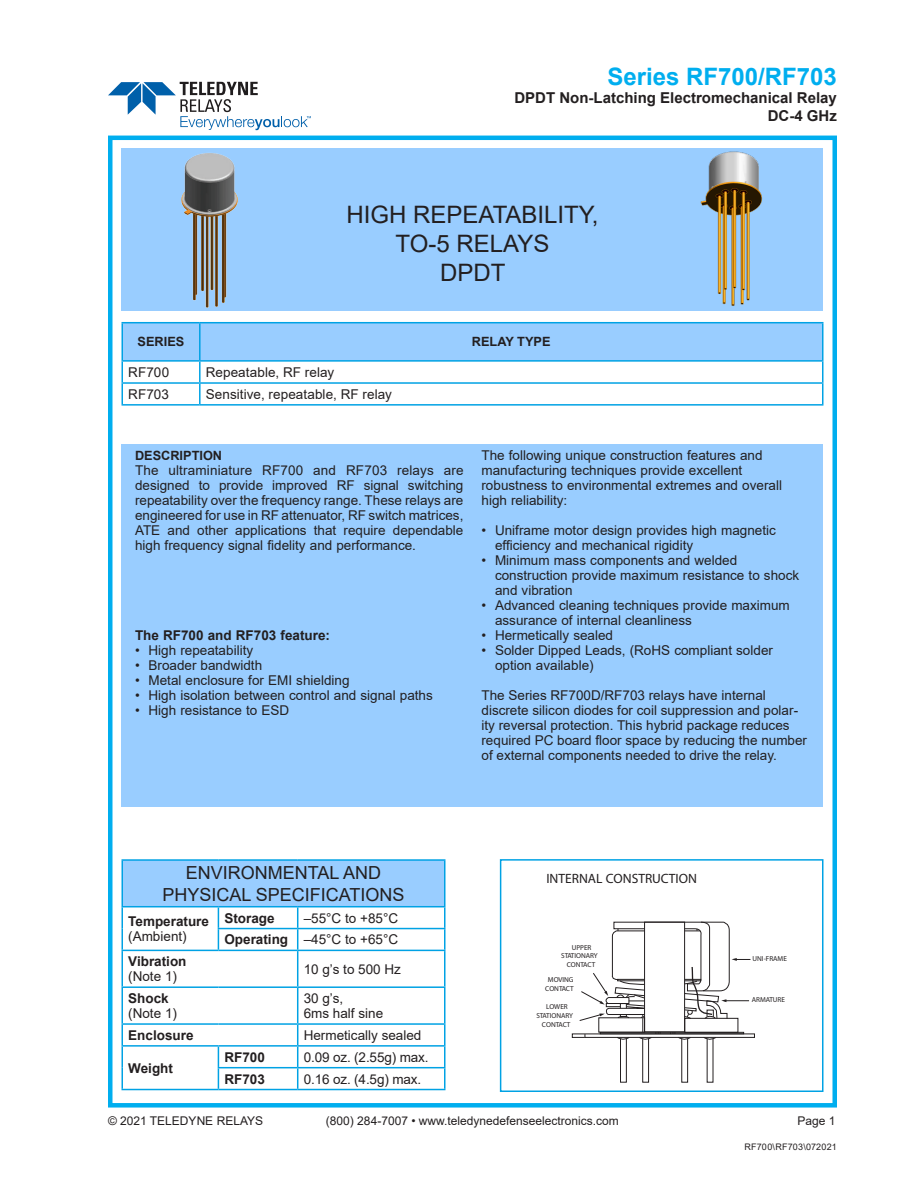
<style>
.page{position:relative;width:918px;height:1188px;background:#fff}
.page>*{position:absolute;margin:0;border:0;box-sizing:border-box;transform-origin:0 0}
.t1{font:24px "Arial";color:#231f20}
.t2{font:700 24px "Arial";color:#00aeef}
.t3{font:18px/21.6px "Arial";color:#231f20;text-align:center}
.t4{font:700 15px/18px "Arial";color:#231f20;text-align:right}
.t5{font:13.5px/15px "Arial";color:#231f20}
.t6{font:700 13.5px/15px "Arial";color:#231f20}
.t7{font:700 13.5px "Helvetica";color:#231f20}
.t8{font:700 12.75px "Arial";color:#231f20}
.t9{font:12px "Arial";color:#231f20}
.t10{font:9px "Arial";letter-spacing:.025em;color:#231f20}
.t11{font:7.2px/8.6px "Helvetica";color:#231f20;text-align:center}
.s1{font-weight:400}
.s2{font-weight:700}
</style>
<div class="page">
<div style="left:108px;top:136px;width:729px;height:972px;border:4px solid #00aeef"></div>
<svg style="left:108px;top:82px;width:203px;height:48px"></svg>
<div style="left:500px;top:859px;width:324px;height:233px;border:2px solid #00a2e4"></div>
<hr style="left:822px;top:362px;width:2px;height:20px;background:#00a2e4">
<svg style="left:122px;top:323px;width:700px;height:81px"></svg>
<hr style="left:200px;top:382px;width:623px;height:2px;background:#00a2e4">
<hr style="left:199px;top:384px;width:2px;height:20px;background:#00a2e4">
<hr style="left:822px;top:384px;width:2px;height:20px;background:#00a2e4">
<hr style="left:122px;top:404px;width:78px;height:2px;background:#00a2e4">
<hr style="left:200px;top:404px;width:623px;height:2px;background:#00a2e4">
<hr style="left:200px;top:322px;width:623px;height:1px;background:#00a2e4">
<hr style="left:822px;top:323px;width:2px;height:37px;background:#00a2e4">
<hr style="left:200px;top:360px;width:623px;height:2px;background:#00a2e4">
<hr style="left:122px;top:322px;width:78px;height:1px;background:#00a2e4">
<hr style="left:122px;top:323px;width:1px;height:37px;background:#00a2e4">
<hr style="left:199px;top:323px;width:2px;height:37px;background:#00a2e4">
<hr style="left:122px;top:360px;width:78px;height:2px;background:#00a2e4">
<div style="left:122px;top:444px;width:702px;height:363px;background:#99cdff"></div>
<div style="left:122px;top:148px;width:702px;height:163px;background:#99cdff"></div>
<img style="left:700px;top:152px;width:63px;height:154px">
<img style="left:181px;top:153px;width:57px;height:154px">
<div style="left:122px;top:860px;width:323px;height:47px;background:#99cdff"></div>
<hr style="left:444px;top:907px;width:2px;height:21px;background:#00a2e4">
<svg style="left:122px;top:907px;width:1px;height:43px"></svg>
<hr style="left:218px;top:928px;width:80px;height:1px;background:#00a2e4">
<svg style="left:218px;top:907px;width:1px;height:43px"></svg>
<hr style="left:298px;top:928px;width:148px;height:1px;background:#00a2e4">
<svg style="left:297px;top:907px;width:1px;height:43px"></svg>
<hr style="left:444px;top:929px;width:2px;height:21px;background:#00a2e4">
<hr style="left:122px;top:950px;width:96px;height:1px;background:#00a2e4">
<hr style="left:122px;top:951px;width:1px;height:35px;background:#00a2e4">
<hr style="left:218px;top:950px;width:80px;height:1px;background:#00a2e4">
<hr style="left:298px;top:950px;width:148px;height:1px;background:#00a2e4">
<hr style="left:297px;top:951px;width:1px;height:35px;background:#00a2e4">
<hr style="left:444px;top:951px;width:2px;height:35px;background:#00a2e4">
<hr style="left:122px;top:986px;width:96px;height:2px;background:#00a2e4">
<hr style="left:122px;top:988px;width:1px;height:35px;background:#00a2e4">
<hr style="left:218px;top:986px;width:80px;height:2px;background:#00a2e4">
<hr style="left:298px;top:986px;width:148px;height:2px;background:#00a2e4">
<hr style="left:297px;top:988px;width:1px;height:35px;background:#00a2e4">
<hr style="left:444px;top:988px;width:2px;height:35px;background:#00a2e4">
<hr style="left:122px;top:1023px;width:96px;height:2px;background:#00a2e4">
<hr style="left:218px;top:1023px;width:80px;height:2px;background:#00a2e4">
<hr style="left:298px;top:1023px;width:148px;height:2px;background:#00a2e4">
<hr style="left:444px;top:1025px;width:2px;height:20px;background:#00a2e4">
<hr style="left:122px;top:1045px;width:96px;height:2px;background:#00a2e4">
<hr style="left:218px;top:1045px;width:80px;height:2px;background:#00a2e4">
<hr style="left:298px;top:1045px;width:148px;height:2px;background:#00a2e4">
<hr style="left:444px;top:1047px;width:2px;height:20px;background:#00a2e4">
<svg style="left:122px;top:1025px;width:1px;height:64px"></svg>
<hr style="left:218px;top:1067px;width:80px;height:1px;background:#00a2e4">
<svg style="left:218px;top:1047px;width:1px;height:42px"></svg>
<hr style="left:298px;top:1067px;width:148px;height:1px;background:#00a2e4">
<svg style="left:297px;top:1025px;width:1px;height:64px"></svg>
<hr style="left:444px;top:1068px;width:2px;height:21px;background:#00a2e4">
<hr style="left:122px;top:1089px;width:96px;height:1px;background:#00a2e4">
<hr style="left:218px;top:1089px;width:80px;height:1px;background:#00a2e4">
<hr style="left:298px;top:1089px;width:148px;height:1px;background:#00a2e4">
<hr style="left:122px;top:859px;width:96px;height:2px;background:#00a2e4">
<hr style="left:122px;top:861px;width:1px;height:45px;background:#00a2e4">
<hr style="left:218px;top:859px;width:80px;height:2px;background:#00a2e4">
<hr style="left:298px;top:859px;width:148px;height:2px;background:#00a2e4">
<hr style="left:444px;top:861px;width:2px;height:45px;background:#00a2e4">
<hr style="left:122px;top:906px;width:96px;height:1px;background:#00a2e4">
<hr style="left:218px;top:906px;width:80px;height:1px;background:#00a2e4">
<hr style="left:298px;top:906px;width:148px;height:1px;background:#00a2e4">
<div style="left:620px;top:1038px;width:7px;height:45px;border:1px solid #231f20"></div>
<div style="left:642px;top:1038px;width:7px;height:45px;border:1px solid #231f20"></div>
<div style="left:681px;top:1038px;width:7px;height:45px;border:1px solid #231f20"></div>
<div style="left:572px;top:1033px;width:183px;height:5px;border:1px solid #231f20"></div>
<svg style="left:579px;top:922px;width:171px;height:119px"></svg>
<h1 class="t2" style="left:608px;top:60px;width:231px">Series RF700/RF703</h1>
<p class="t4" style="left:514px;top:89px;width:324px">DPDT Non-Latching Electromechanical Relay<br>DC-4 GHz</p>
<p class="t1" style="left:346px;top:199px;width:254px">HIGH REPEATABILITY,</p>
<p class="t1" style="left:396px;top:227px;width:155px">TO-5 RELAYS</p>
<p class="t1" style="left:440px;top:256px;width:67px">DPDT</p>
<p class="t8" style="left:138px;top:333px;width:48px">SERIES</p>
<p class="t8" style="left:472px;top:333px;width:80px">RELAY TYPE</p>
<p class="t5" style="left:128px;top:365px;width:43px">RF700</p>
<p class="t5" style="left:206px;top:365px;width:130px">Repeatable, RF relay</p>
<p class="t5" style="left:128px;top:387px;width:42px">RF703</p>
<p class="t5" style="left:206px;top:387px;width:188px">Sensitive, repeatable, RF relay</p>
<p class="t8" style="left:135px;top:446px;width:89px">DESCRIPTION</p>
<p class="t5" style="left:135px;top:463px;width:330px;text-align:justify">The ultraminiature RF700 and RF703 relays are designed to provide improved RF signal switching repeatability over the frequency range. These relays are engineered for use in RF attenuator, RF switch matrices, ATE and other applications that require dependable high frequency signal fidelity and performance.</p>
<p class="t6" style="left:135px;top:628px;width:197px">The RF700 and RF703 feature:</p>
<p class="t5" style="left:135px;top:643px;width:120px">• High repeatability</p>
<p class="t5" style="left:135px;top:658px;width:129px">• Broader bandwidth</p>
<p class="t5" style="left:135px;top:673px;width:216px">• Metal enclosure for EMI shielding</p>
<p class="t5" style="left:135px;top:688px;width:299px">• High isolation between control and signal paths</p>
<p class="t5" style="left:135px;top:703px;width:156px">• High resistance to ESD</p>
<p class="t5" style="left:482px;top:448px;width:283px">The following unique construction features and</p>
<p class="t5" style="left:482px;top:463px;width:262px">manufacturing techniques provide excellent</p>
<p class="t5" style="left:482px;top:478px;width:302px">robustness to environmental extremes and overall</p>
<p class="t5" style="left:482px;top:493px;width:87px">high reliability:</p>
<p class="t5" style="left:495px;top:523px;width:282px;text-indent:-14px">• Uniframe motor design provides high magnetic efficiency and mechanical rigidity</p>
<p class="t5" style="left:495px;top:553px;width:306px;text-indent:-14px">• Minimum mass components and welded construction provide maximum resistance to shock and vibration</p>
<p class="t5" style="left:495px;top:598px;width:296px;text-indent:-14px">• Advanced cleaning techniques provide maximum assurance of internal cleanliness</p>
<p class="t5" style="left:482px;top:628px;width:133px">• Hermetically sealed</p>
<p class="t5" style="left:495px;top:643px;width:280px;text-indent:-14px">• Solder Dipped Leads, (RoHS compliant solder option available)</p>
<p class="t5" style="left:482px;top:688px;width:327px">The Series RF700D/RF703 relays have internal discrete silicon diodes for coil suppression and polar&shy;ity reversal protection. This hybrid package reduces required PC board floor space by reducing the number of external components needed to drive the relay.</p>
<p class="t3" style="left:162px;top:862px;width:244px">ENVIRONMENTAL AND<br>PHYSICAL SPECIFICATIONS</p>
<p class="t6" style="left:128px;top:914px;width:82px">Temperature <span class="s1">(Ambient)</span></p>
<p class="t6" style="left:224px;top:910px;width:52px">Storage</p>
<p class="t5" style="left:304px;top:910px;width:96px">–55°C to +85°C</p>
<p class="t6" style="left:224px;top:932px;width:65px">Operating</p>
<p class="t5" style="left:304px;top:932px;width:96px">–45°C to +65°C</p>
<p class="t6" style="left:128px;top:954px;width:60px">Vibration <span class="s1">(Note 1)</span></p>
<p class="t5" style="left:304px;top:961px;width:99px">10 g’s to 500 Hz</p>
<p class="t5" style="left:128px;top:991px;width:50px"><span class="s2">Shock </span>(Note 1)</p>
<p class="t5" style="left:304px;top:991px;width:81px">30 g’s,<br>6ms half sine</p>
<p class="t6" style="left:128px;top:1028px;width:67px">Enclosure</p>
<p class="t5" style="left:304px;top:1028px;width:119px">Hermetically sealed</p>
<p class="t6" style="left:128px;top:1061px;width:46px">Weight</p>
<p class="t6" style="left:224px;top:1050px;width:42px">RF700</p>
<p class="t5" style="left:304px;top:1049px;width:126px">0.09 oz. (2.55g) max.</p>
<p class="t6" style="left:224px;top:1071px;width:42px">RF703</p>
<p class="t5" style="left:304px;top:1071px;width:119px">0.16 oz. (4.5g) max.</p>
<p class="t7" style="left:546px;top:871px;width:152px">INTERNAL CONSTRUCTION</p>
<p class="t11" style="left:561px;top:943px;width:38px">UPPER<br>STATIONARY<br>CONTACT</p>
<p class="t11" style="left:545px;top:975px;width:30px">MOVING<br>CONTACT</p>
<p class="t11" style="left:546px;top:1003px;width:23px">LOWER</p>
<p class="t11" style="left:536px;top:1011px;width:38px">STATIONARY</p>
<p class="t11" style="left:542px;top:1020px;width:30px">CONTACT</p>
<p class="t11" style="left:753px;top:955px;width:36px">UNI-FRAME</p>
<p class="t11" style="left:752px;top:995px;width:35px">ARMATURE</p>
<p class="t9" style="left:108px;top:1113px;width:157px">© 2021 TELEDYNE RELAYS</p>
<p class="t9" style="left:326px;top:1113px;width:295px">(800) 284-7007 • www.teledynedefenseelectronics.com</p>
<p class="t9" style="left:797px;top:1113px;width:40px">Page 1</p>
<p class="t10" style="left:744px;top:1141px;width:94px">RF700\RF703\072021</p>
</div>
